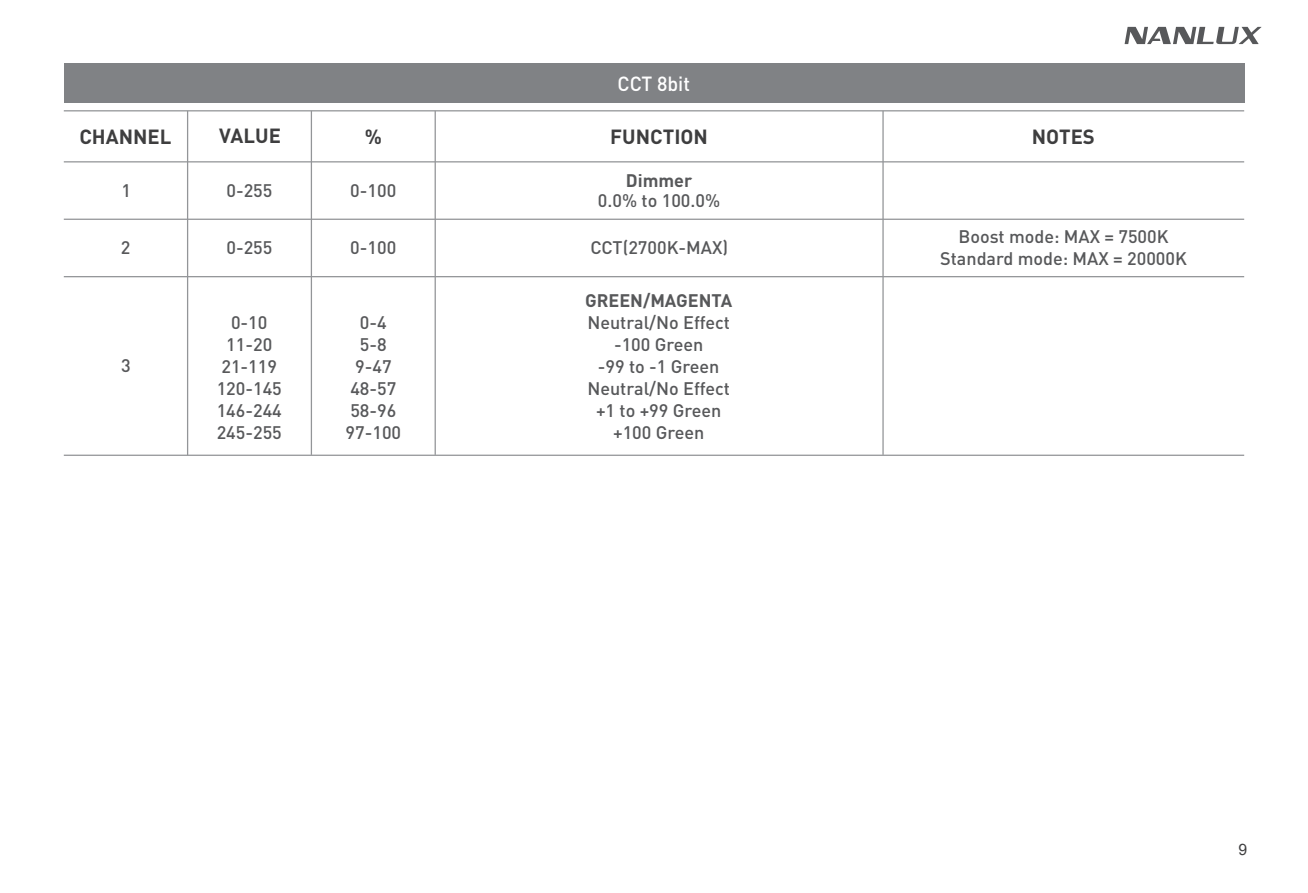
<style>
.page{position:relative;width:1308px;height:893px;background:#fff}
.page>*{position:absolute;margin:0;border:0;box-sizing:border-box;transform-origin:0 0}
.t1{font:700 20.25px "DIN Pro";color:#3e3e3f}
.t2{font:500 20.25px "DIN Pro";color:#fff;scale:.96 1}
.t3{font:500 18px/21.8px "DIN Pro";color:#57585a;text-align:center}
.t4{font:700 18px "DIN Pro";color:#57585a}
.t5{font:15.75px "Arial";color:#3e3e3f}
</style>
<div class="page">
<div style="left:64px;top:64px;width:1180px;height:39px;background:#808285"></div>
<hr style="left:64px;top:110px;width:1180px;height:1px;background:#939598">
<hr style="left:64px;top:161px;width:1180px;height:1px;background:#939598">
<hr style="left:64px;top:219px;width:1180px;height:1px;background:#939598">
<hr style="left:64px;top:276px;width:1180px;height:1px;background:#939598">
<hr style="left:187px;top:111px;width:1px;height:344px;background:#939598">
<hr style="left:311px;top:111px;width:1px;height:344px;background:#939598">
<hr style="left:434px;top:111px;width:2px;height:344px;background:#939598">
<hr style="left:882px;top:111px;width:1px;height:344px;background:#939598">
<hr style="left:64px;top:455px;width:1180px;height:1px;background:#939598">
<svg style="left:1124px;top:27px;width:137px;height:17px"></svg>
<p class="t2" style="left:617px;top:70px;width:77px">CCT 8bit</p>
<p class="t1" style="left:79px;top:122px;width:94px">CHANNEL</p>
<p class="t1" style="left:219px;top:122px;width:63px">VALUE</p>
<p class="t1" style="left:365px;top:122px;width:19px">%</p>
<p class="t1" style="left:610px;top:122px;width:99px">FUNCTION</p>
<p class="t1" style="left:1031px;top:122px;width:65px">NOTES</p>
<p class="t3" style="left:121px;top:179px;width:11px">1</p>
<p class="t3" style="left:121px;top:236px;width:11px">2</p>
<p class="t3" style="left:121px;top:354px;width:11px">3</p>
<p class="t3" style="left:226px;top:179px;width:48px">0-255</p>
<p class="t3" style="left:226px;top:236px;width:48px">0-255</p>
<p class="t3" style="left:350px;top:179px;width:48px">0-100</p>
<p class="t3" style="left:350px;top:236px;width:48px">0-100</p>
<p class="t3" style="left:217px;top:311px;width:67px">0-10<br>11-20<br>21-119<br>120-145<br>146-244<br>245-255</p>
<p class="t3" style="left:345px;top:311px;width:57px">0-4<br>5-8<br>9-47<br>48-57<br>58-96<br>97-100</p>
<p class="t4" style="left:626px;top:168px;width:68px">Dimmer</p>
<p class="t3" style="left:598px;top:189px;width:124px">0.0% to 100.0%</p>
<p class="t3" style="left:590px;top:236px;width:139px">CCT(2700K-MAX)</p>
<p class="t4" style="left:585px;top:289px;width:148px">GREEN/MAGENTA</p>
<p class="t3" style="left:587px;top:311px;width:144px">Neutral/No Effect -100 Green<br>-99 to -1 Green<br>Neutral/No Effect +1 to +99 Green +100 Green</p>
<p class="t3" style="left:940px;top:225px;width:248px">Boost mode: MAX = 7500K<br>Standard mode: MAX = 20000K</p>
<p class="t5" style="left:1238px;top:838px;width:10px">9</p>
</div>
